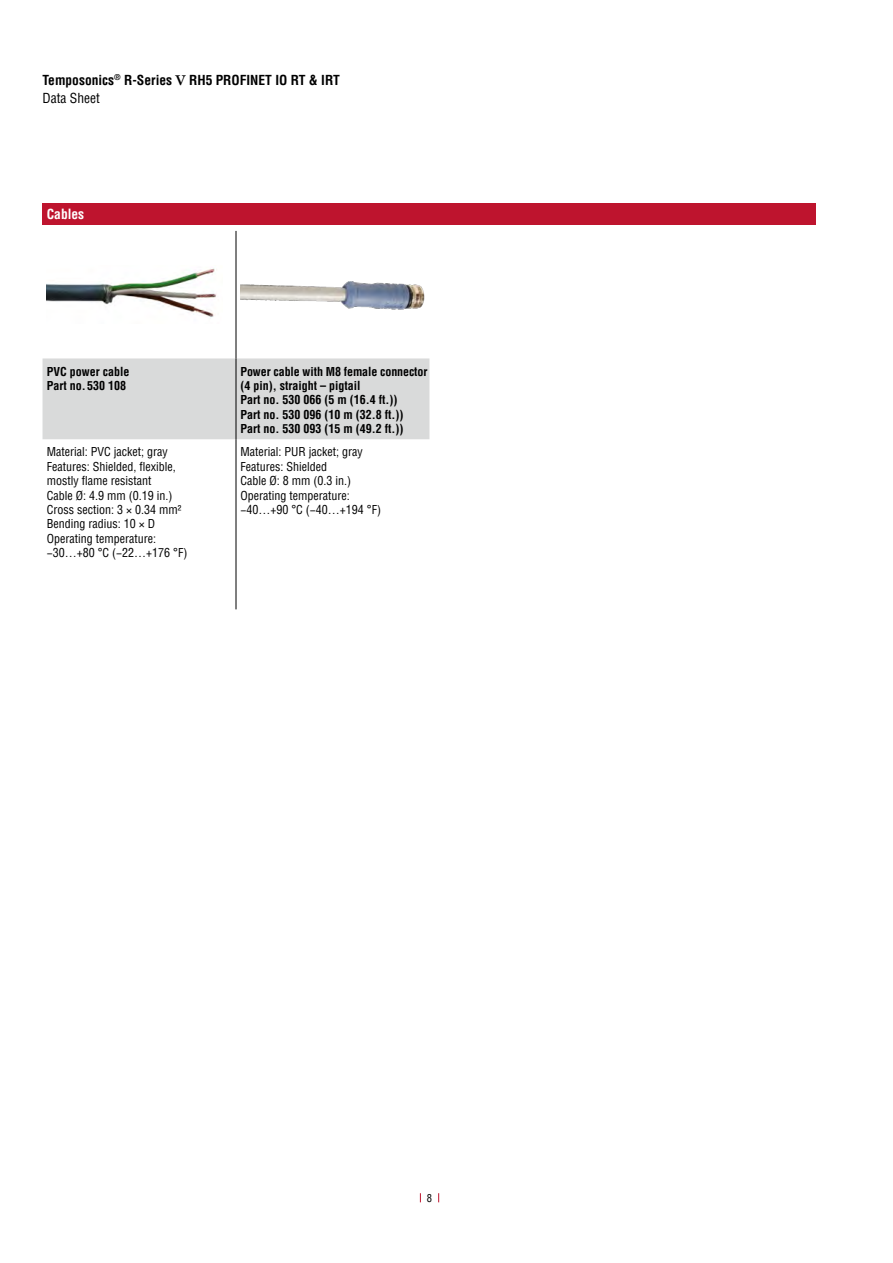
<style>
.page{position:relative;width:893px;height:1263px;background:#fff}
.page>*{position:absolute;margin:0;border:0;box-sizing:border-box;transform-origin:0 0}
.t1{font:700 condensed 13.5px/18px "Helvetica LT Pro";color:#000}
.t2{font:700 condensed 13.5px "Helvetica LT Pro";color:#fff}
.t3{font:condensed 12px/14.4px "Helvetica LT Pro";color:#000}
.t4{font:700 condensed 12px/14.4px "Helvetica LT Pro";color:#000}
.t5{font:condensed 10.5px "Helvetica LT Pro";color:#000}
.s1{font-family:"Century Schoolbook";font-stretch:normal}
.s2{font-weight:400}
</style>
<div class="page">
<div style="left:43px;top:203px;width:773px;height:22px;background:#be142e"></div>
<div style="left:43px;top:358px;width:386px;height:81px;background:#d9dada"></div>
<hr style="left:236px;top:231px;width:1px;height:127px;background:#000">
<hr style="left:236px;top:358px;width:1px;height:81px;background:#000">
<hr style="left:236px;top:439px;width:1px;height:170px;background:#000">
<img style="left:47px;top:268px;width:170px;height:50px">
<img style="left:240px;top:281px;width:185px;height:29px">
<p class="t1" style="left:43px;top:71px;width:299px">Temposonics<sup>®</sup> R-Series <span class="s1">V</span> RH5 PROFINET IO RT &amp; IRT<br><span class="s2">Data Sheet</span></p>
<p class="t2" style="left:47px;top:205px;width:39px">Cables</p>
<p class="t4" style="left:47px;top:364px;width:84px">PVC power cable<br>Part no. 530 108</p>
<p class="t4" style="left:240px;top:364px;width:188px">Power cable with M8 female connector (4 pin), straight – pigtail<br>Part no. 530 066 (5 m (16.4 ft.))<br>Part no. 530 096 (10 m (32.8 ft.))<br>Part no. 530 093 (15 m (49.2 ft.))</p>
<p class="t3" style="left:47px;top:445px;width:142px">Material: PVC jacket; gray<br>Features: Shielded, flexible, mostly flame resistant<br>Cable Ø: 4.9 mm (0.19 in.)<br>Cross section: 3 × 0.34 mm²<br>Bending radius: 10 × D<br>Operating temperature: −30…+80 °C (−22…+176 °F)</p>
<p class="t3" style="left:240px;top:445px;width:142px">Material: PUR jacket; gray<br>Features: Shielded<br>Cable Ø: 8 mm (0.3 in.)<br>Operating temperature: −40…+90 °C (−40…+194 °F)</p>
<p class="t5" style="left:427px;top:1191px;width:7px">8</p>
</div>
